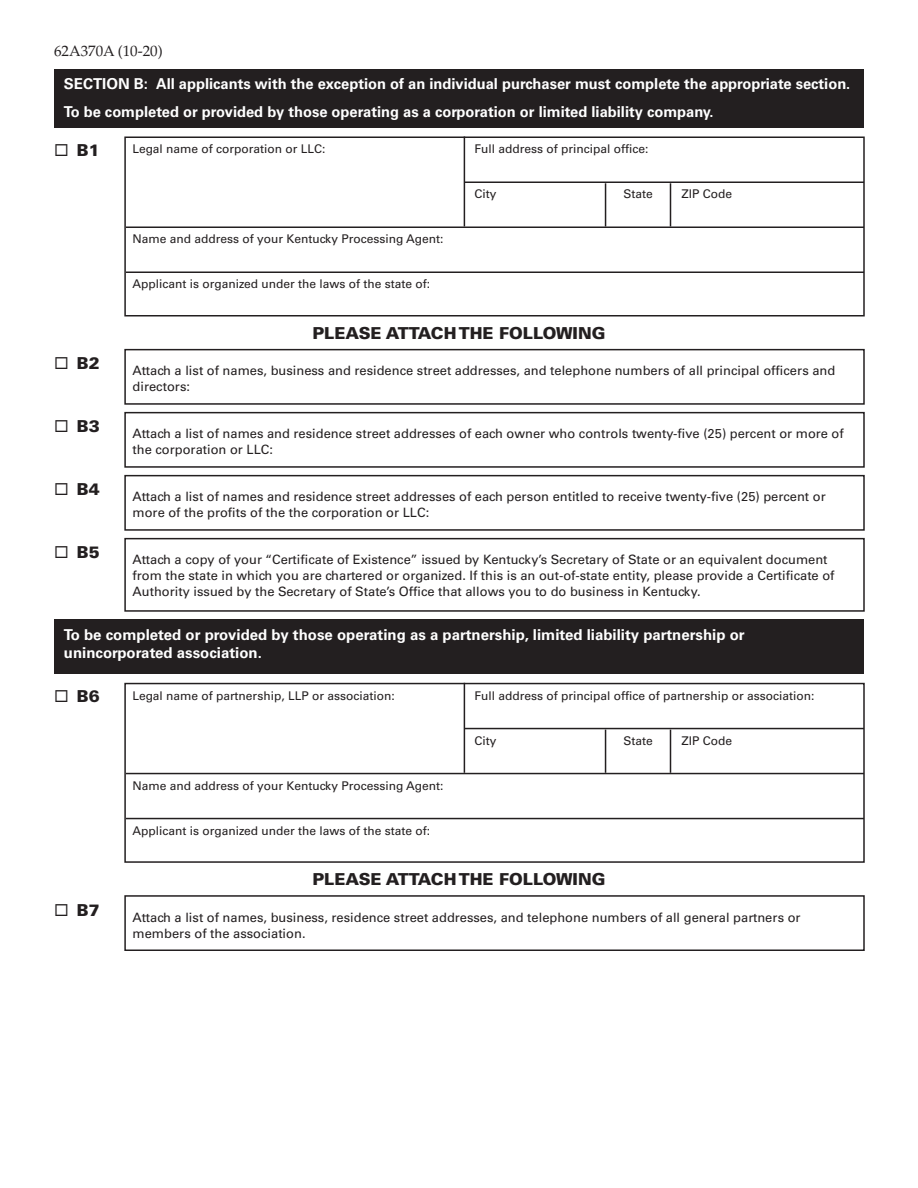
<style>
.page{position:relative;width:918px;height:1188px;background:#fff}
.page>*{position:absolute;margin:0;border:0;box-sizing:border-box;transform-origin:0 0}
.t1{font:900 16.5px "Univers";color:#231f20}
.t2{font:700 15px/18px "Univers";color:#fff}
.t3{font:15px "Palatino";color:#231f20}
.t4{font:12.9px/15.9px "Univers";color:#231f20}
.t5{font:12px "Univers";color:#231f20}
</style>
<div class="page">
<div style="left:54px;top:69px;width:810px;height:59px;background:#231f20"></div>
<div style="left:54px;top:620px;width:810px;height:54px;background:#231f20"></div>
<div style="left:124px;top:136px;width:741px;height:180px;border:2px solid #231f20"></div>
<hr style="left:464px;top:182px;width:400px;height:1px;background:#231f20">
<hr style="left:126px;top:226px;width:738px;height:2px;background:#231f20">
<hr style="left:126px;top:272px;width:738px;height:1px;background:#231f20">
<hr style="left:464px;top:136px;width:1px;height:90px;background:#231f20">
<hr style="left:605px;top:183px;width:1px;height:44px;background:#231f20">
<hr style="left:670px;top:183px;width:1px;height:44px;background:#231f20">
<div style="left:124px;top:349px;width:741px;height:56px;border:2px solid #231f20"></div>
<div style="left:124px;top:412px;width:741px;height:56px;border:2px solid #231f20"></div>
<div style="left:124px;top:475px;width:741px;height:56px;border:2px solid #231f20"></div>
<div style="left:124px;top:538px;width:741px;height:74px;border:2px solid #231f20"></div>
<div style="left:124px;top:683px;width:741px;height:180px;border:2px solid #231f20"></div>
<hr style="left:464px;top:728px;width:400px;height:1px;background:#231f20">
<hr style="left:126px;top:773px;width:738px;height:1px;background:#231f20">
<hr style="left:126px;top:818px;width:738px;height:1px;background:#231f20">
<hr style="left:464px;top:683px;width:1px;height:90px;background:#231f20">
<hr style="left:605px;top:730px;width:1px;height:43px;background:#231f20">
<hr style="left:670px;top:730px;width:1px;height:43px;background:#231f20">
<div style="left:124px;top:895px;width:741px;height:56px;border:2px solid #231f20"></div>
<p class="t3" style="left:54px;top:43px;width:110px">62A370A (10-20)</p>
<p class="t2" style="left:64px;top:75px;width:788px">SECTION B: All applicants with the exception of an individual purchaser must complete the appropriate section.</p>
<p class="t2" style="left:64px;top:103px;width:651px">To be completed or provided by those operating as a corporation or limited liability company.</p>
<p class="t1" style="left:54px;top:140px;width:47px">◻ B1</p>
<p class="t5" style="left:133px;top:142px;width:195px">Legal name of corporation or LLC:</p>
<p class="t5" style="left:475px;top:142px;width:175px">Full address of principal office:</p>
<p class="t5" style="left:475px;top:187px;width:24px">City</p>
<p class="t5" style="left:623px;top:187px;width:31px">State</p>
<p class="t5" style="left:682px;top:187px;width:52px">ZIP Code</p>
<p class="t5" style="left:133px;top:232px;width:312px">Name and address of your Kentucky Processing Agent:</p>
<p class="t5" style="left:133px;top:277px;width:299px">Applicant is organized under the laws of the state of:</p>
<p class="t1" style="left:54px;top:353px;width:47px">◻ B2</p>
<p class="t1" style="left:54px;top:416px;width:47px">◻ B3</p>
<p class="t1" style="left:54px;top:479px;width:47px">◻ B4</p>
<p class="t1" style="left:54px;top:542px;width:47px">◻ B5</p>
<p class="t1" style="left:312px;top:322px;width:295px">PLEASE ATTACH THE FOLLOWING</p>
<p class="t4" style="left:133px;top:363px;width:704px">Attach a list of names, business and residence street addresses, and telephone numbers of all principal officers and directors:</p>
<p class="t4" style="left:133px;top:426px;width:713px">Attach a list of names and residence street addresses of each owner who controls twenty-five (25) percent or more of the corporation or LLC:</p>
<p class="t4" style="left:133px;top:489px;width:695px">Attach a list of names and residence street addresses of each person entitled to receive twenty-five (25) percent or more of the profits of the the corporation or LLC:</p>
<p class="t4" style="left:133px;top:552px;width:703px">Attach a copy of your “Certificate of Existence” issued by Kentucky’s Secretary of State or an equivalent document from the state in which you are chartered or organized. If this is an out-of-state entity, please provide a Certificate of<br>Authority issued by the Secretary of State’s Office that allows you to do business in Kentucky.</p>
<p class="t2" style="left:64px;top:626px;width:682px">To be completed or provided by those operating as a partnership, limited liability partnership or unincorporated association.</p>
<p class="t1" style="left:54px;top:686px;width:47px">◻ B6</p>
<p class="t5" style="left:133px;top:688px;width:264px">Legal name of partnership, LLP or association:</p>
<p class="t5" style="left:475px;top:688px;width:341px">Full address of principal office of partnership or association:</p>
<p class="t5" style="left:475px;top:733px;width:24px">City</p>
<p class="t5" style="left:623px;top:733px;width:31px">State</p>
<p class="t5" style="left:682px;top:733px;width:52px">ZIP Code</p>
<p class="t5" style="left:133px;top:778px;width:312px">Name and address of your Kentucky Processing Agent:</p>
<p class="t5" style="left:133px;top:823px;width:299px">Applicant is organized under the laws of the state of:</p>
<p class="t1" style="left:54px;top:899px;width:47px">◻ B7</p>
<p class="t1" style="left:312px;top:869px;width:295px">PLEASE ATTACH THE FOLLOWING</p>
<p class="t4" style="left:133px;top:909px;width:670px">Attach a list of names, business, residence street addresses, and telephone numbers of all general partners or members of the association.</p>
</div>
